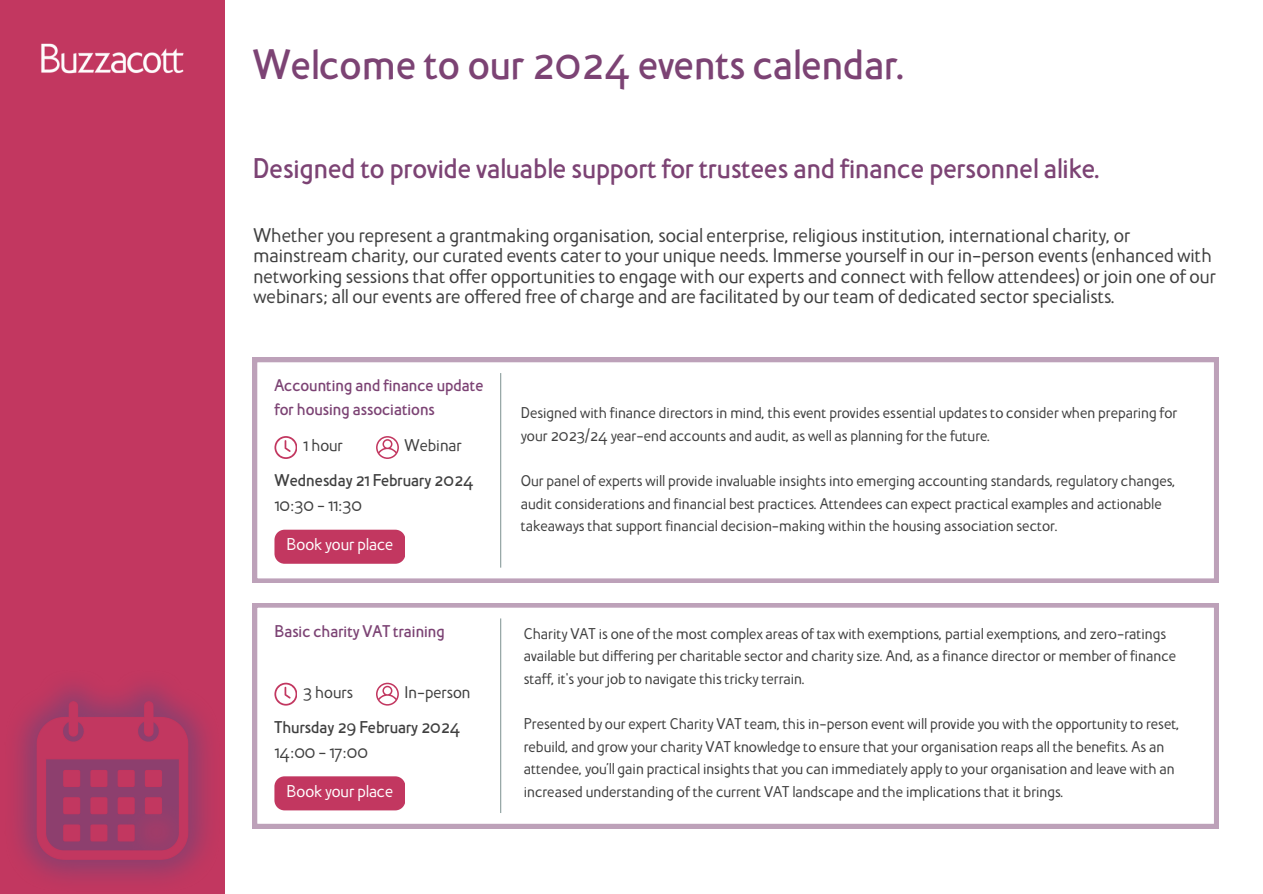
<style>
.page{position:relative;width:1263px;height:894px;background:#fff}
.page>*{position:absolute;margin:0;border:0;box-sizing:border-box;transform-origin:0 0}
.t1{font:45px "Buzzacott Sans 65";color:#7c4374}
.t2{font:30px "Buzzacott Sans 65";color:#7c4374}
.t3{font:21px/20.2px "Buzzacott Sans 55";color:#404040}
.t4{font:18px/24.8px "Buzzacott Sans 65";color:#7c4374}
.t5{font:18px "Buzzacott Sans 55";color:#404040}
.t6{font:18px "Buzzacott Sans 65";color:#404040}
.t7{font:18px "Buzzacott Sans 55";color:#fff}
.t8{font:16.5px/22.5px "Buzzacott Sans 55";color:#404040}
</style>
<div class="page">
<div style="left:0;top:0;width:225px;height:893px;background:#c23760"></div>
<img style="left:41px;top:43px;width:143px;height:31px">
<img style="left:17px;top:640px;width:236px;height:240px">
<svg style="left:253px;top:357px;width:965px;height:225px"></svg>
<hr style="left:500px;top:373px;width:1px;height:194px;background:#8b9e9c">
<svg style="left:253px;top:603px;width:965px;height:225px"></svg>
<hr style="left:500px;top:618px;width:1px;height:194px;background:#8b9e9c">
<div style="left:274px;top:529px;width:131px;height:34px;background:#c23760"></div>
<svg style="left:274px;top:436px;width:23px;height:22px"></svg>
<svg style="left:376px;top:436px;width:23px;height:22px"></svg>
<div style="left:274px;top:776px;width:131px;height:34px;background:#c23760"></div>
<svg style="left:274px;top:682px;width:23px;height:23px"></svg>
<svg style="left:376px;top:682px;width:22px;height:23px"></svg>
<p class="t1" style="left:253px;top:49px;width:654px">Welcome to our 2024 events calendar.</p>
<p class="t2" style="left:253px;top:158px;width:849px">Designed to provide valuable support for trustees and finance personnel alike.</p>
<p class="t3" style="left:254px;top:227px;width:964px">Whether you represent a grantmaking organisation, social enterprise, religious institution, international charity, or mainstream charity, our curated events cater to your unique needs. Immerse yourself in our in-person events (enhanced with networking sessions that offer opportunities to engage with our experts and connect with fellow attendees) or join one of our webinars; all our events are offered free of charge and are facilitated by our team of dedicated sector specialists.</p>
<p class="t4" style="left:274px;top:374px;width:211px">Accounting and finance update for housing associations</p>
<p class="t5" style="left:303px;top:438px;width:41px">1 hour</p>
<p class="t5" style="left:405px;top:438px;width:59px">Webinar</p>
<p class="t6" style="left:274px;top:474px;width:201px">Wednesday 21 February 2024</p>
<p class="t5" style="left:274px;top:499px;width:89px">10:30 - 11:30</p>
<p class="t7" style="left:287px;top:538px;width:108px">Book your place</p>
<p class="t4" style="left:274px;top:620px;width:172px">Basic charity VAT training</p>
<p class="t5" style="left:303px;top:685px;width:51px">3 hours</p>
<p class="t5" style="left:404px;top:685px;width:67px">In-person</p>
<p class="t6" style="left:274px;top:720px;width:187px">Thursday 29 February 2024</p>
<p class="t5" style="left:274px;top:745px;width:95px">14:00 - 17:00</p>
<p class="t7" style="left:286px;top:784px;width:108px">Book your place</p>
<p class="t8" style="left:521px;top:403px;width:658px">Designed with finance directors in mind, this event provides essential updates to consider when preparing for your 2023/24 year-end accounts and audit, as well as planning for the future.</p>
<p class="t8" style="left:521px;top:471px;width:656px">Our panel of experts will provide invaluable insights into emerging accounting standards, regulatory changes, audit considerations and financial best practices. Attendees can expect practical examples and actionable takeaways that support financial decision-making within the housing association sector.</p>
<p class="t8" style="left:524px;top:623px;width:654px">Charity VAT is one of the most complex areas of tax with exemptions, partial exemptions, and zero-ratings available but differing per charitable sector and charity size. And, as a finance director or member of finance staff, it's your job to navigate this tricky terrain.</p>
<p class="t8" style="left:524px;top:713px;width:657px">Presented by our expert Charity VAT team, this in-person event will provide you with the opportunity to reset, rebuild, and grow your charity VAT knowledge to ensure that your organisation reaps all the benefits. As an attendee, you’ll gain practical insights that you can immediately apply to your organisation and leave with an increased understanding of the current VAT landscape and the implications that it brings.</p>
</div>
